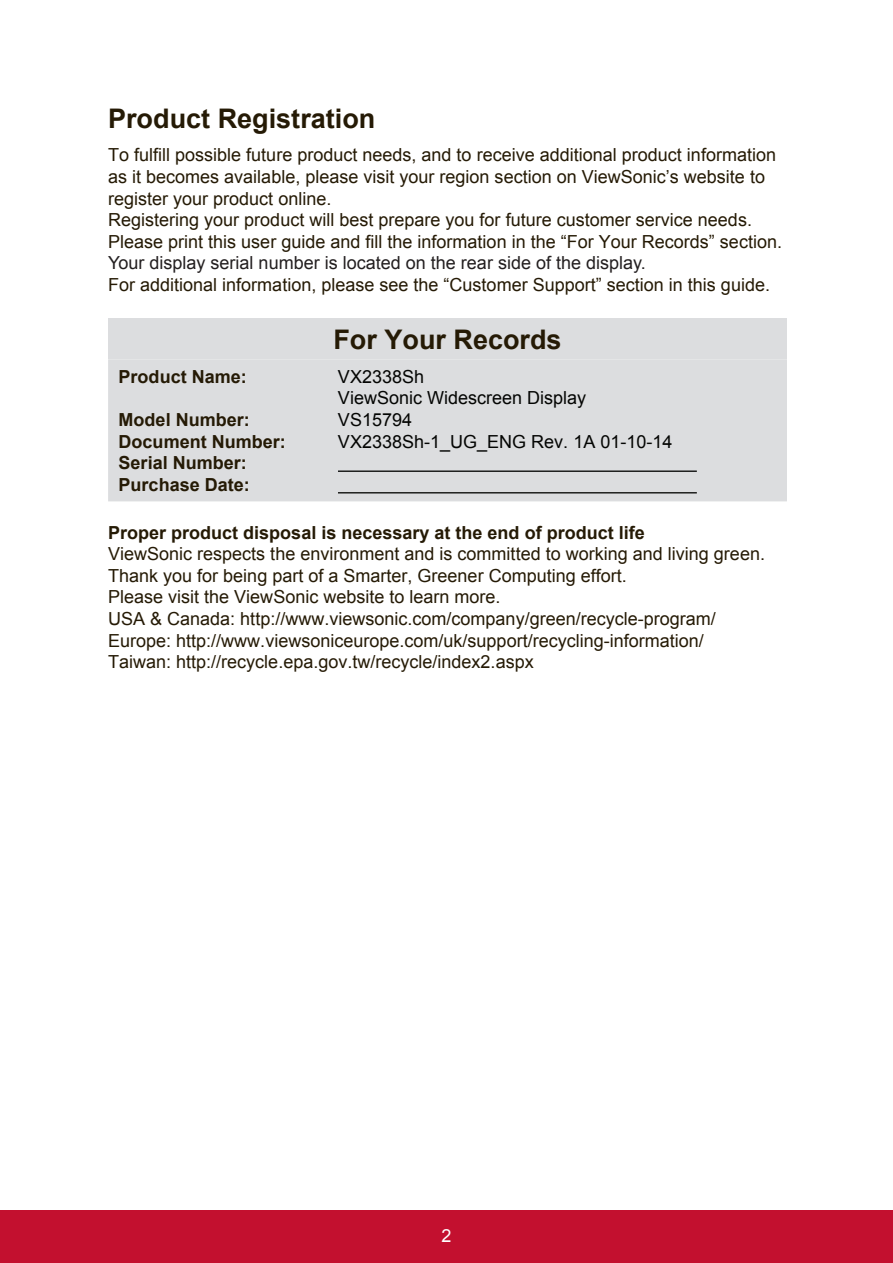
<style>
.page{position:relative;width:893px;height:1263px;background:#fff}
.page>*{position:absolute;margin:0;border:0;box-sizing:border-box;transform-origin:0 0}
.t1{font:700 27px "Arial";color:#251a05}
.t2{font:18px/21.6px "Arial";color:#251a05}
.t3{font:700 18px/21.6px "Arial";color:#251a05}
.t4{font:18px/21.6px "Arial";color:#040503}
.t5{font:18px "Arial";color:#231f20}
.t6{font:18px "Arial";color:#fff}
</style>
<div class="page">
<div style="left:0;top:1210px;width:892px;height:53px;background:#c3102f"></div>
<div style="left:108px;top:318px;width:678px;height:41px;background:#dcdddf"></div>
<div style="left:108px;top:359px;width:678px;height:142px;background:#dcdddf"></div>
<hr style="left:338px;top:470px;width:358px;height:2px;background:#040503">
<hr style="left:338px;top:492px;width:358px;height:1px;background:#040503">
<h1 class="t1" style="left:108px;top:100px;width:269px">Product Registration</h1>
<p class="t2" style="left:108px;top:144px;width:675px">To fulfill possible future product needs, and to receive additional product information as it becomes available, please visit your region section on ViewSonic’s website to register your product online.<br>Registering your product will best prepare you for future customer service needs.<br>Please print this user guide and fill the information in the “For Your Records” section.</p>
<p class="t5" style="left:108px;top:251px;width:539px">Your display serial number is located on the rear side of the display.</p>
<p class="t2" style="left:108px;top:274px;width:663px">For additional information, please see the “Customer Support” section in this guide.</p>
<h1 class="t1" style="left:333px;top:321px;width:230px">For Your Records</h1>
<p class="t3" style="left:118px;top:366px;width:130px">Product Name:</p>
<p class="t3" style="left:118px;top:409px;width:169px">Model Number:<br>Document Number:<br>Serial Number:<br>Purchase Date:</p>
<p class="t4" style="left:338px;top:366px;width:336px">VX2338Sh<br>ViewSonic Widescreen Display<br>VS15794<br>VX2338Sh-1_UG_ENG Rev. 1A 01-10-14</p>
<p class="t3" style="left:108px;top:522px;width:538px">Proper product disposal is necessary at the end of product life</p>
<p class="t2" style="left:108px;top:543px;width:658px">ViewSonic respects the environment and is committed to working and living green.<br>Thank you for being part of a Smarter, Greener Computing effort.<br>Please visit the ViewSonic website to learn more.<br>USA &amp; Canada: http://www.viewsonic.com/company/green/recycle-program/ Europe: http://www.viewsoniceurope.com/uk/support/recycling-information/ Taiwan: http://recycle.epa.gov.tw/recycle/index2.aspx</p>
<p class="t6" style="left:441px;top:1223px;width:12px">2</p>
</div>
